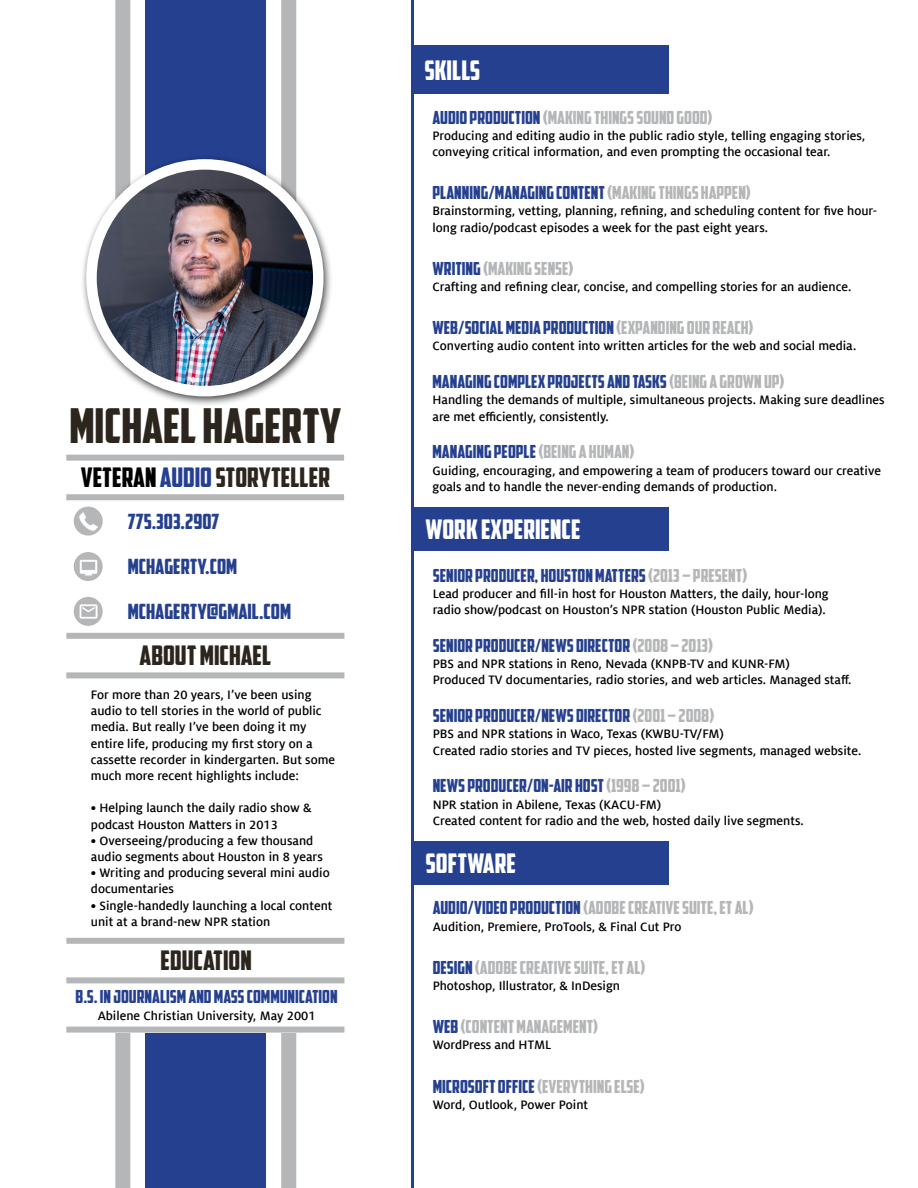
<style>
.page{position:relative;width:918px;height:1188px;background:#fff}
.page>*{position:absolute;margin:0;border:0;box-sizing:border-box;transform-origin:0 0}
.t1{font:48px "American Captain";color:#2c251e}
.t2{font:27px "American Captain";color:#2c251e}
.t3{font:27px "American Captain";color:#fff}
.t4{font:21px "American Captain";color:#25408f}
.t5{font:18px "American Captain";color:#25408f}
.t6{font:18px "American Captain";color:#b4b6b8}
.t7{font:500 13.5px/16.2px "Milo Offc Pro";color:#000}
.s1{color:#000}
.s2{color:#25408f}
.s3{color:#b4b6b8}
</style>
<div class="page">
<hr style="left:411px;top:0;width:3px;height:1188px;background:#25408f">
<div style="left:414px;top:46px;width:254px;height:48px;background:#25408f"></div>
<div style="left:414px;top:507px;width:254px;height:44px;background:#25408f"></div>
<div style="left:414px;top:841px;width:254px;height:44px;background:#25408f"></div>
<div style="left:281px;top:0;width:15px;height:1188px;background:#b4b6b8"></div>
<div style="left:115px;top:0;width:15px;height:1188px;background:#b4b6b8"></div>
<div style="left:145px;top:0;width:121px;height:1188px;background:#25408f"></div>
<div style="left:46px;top:335px;width:321px;height:698px;background:#fff"></div>
<div style="left:80px;top:154px;width:254px;height:254px;background:#000;opacity:.75"></div>
<img style="left:92px;top:164px;width:226px;height:225px">
<div style="left:86px;top:159px;width:238px;height:237px;border:10px solid #fff;border-radius:50%"></div>
<div style="left:66px;top:455px;width:278px;height:6px;background:#b4b6b8"></div>
<div style="left:66px;top:494px;width:278px;height:6px;background:#b4b6b8"></div>
<div style="left:66px;top:633px;width:278px;height:6px;background:#b4b6b8"></div>
<div style="left:66px;top:672px;width:278px;height:6px;background:#b4b6b8"></div>
<div style="left:66px;top:938px;width:278px;height:6px;background:#b4b6b8"></div>
<div style="left:66px;top:977px;width:278px;height:6px;background:#b4b6b8"></div>
<div style="left:66px;top:1027px;width:278px;height:6px;background:#b4b6b8"></div>
<div style="left:74px;top:507px;width:29px;height:29px;background:#b4b6b8;border-radius:50%"></div>
<img style="left:79px;top:512px;width:18px;height:18px">
<div style="left:74px;top:552px;width:29px;height:29px;background:#b4b6b8;border-radius:50%"></div>
<img style="left:79px;top:559px;width:18px;height:16px">
<div style="left:74px;top:597px;width:29px;height:29px;background:#b4b6b8;border-radius:50%"></div>
<img style="left:79px;top:604px;width:18px;height:15px">
<p class="t1" style="left:69px;top:397px;width:274px">MICHAEL HAGERTY</p>
<p class="t2" style="left:81px;top:461px;width:251px"><span class="s1">VETERAN</span> <span class="s2">AUDIO</span> STORYTELLER</p>
<p class="t4" style="left:128px;top:509px;width:93px">775.303.2907</p>
<p class="t4" style="left:128px;top:554px;width:111px">MCHAGERTY.COM</p>
<p class="t4" style="left:128px;top:599px;width:165px">MCHAGERTY@GMAIL.COM</p>
<p class="t2" style="left:140px;top:639px;width:133px">ABOUT MICHAEL</p>
<p class="t7" style="left:91px;top:687px;width:222px">For more than 20 years, I’ve been using</p>
<p class="t7" style="left:91px;top:703px;width:246px">audio to tell stories in the world of public media. But really I’ve been doing it my entire life, producing my first story on a cassette recorder in kindergarten. But some much more recent highlights include:</p>
<p class="t7" style="left:91px;top:800px;width:222px">• Helping launch the daily radio show &amp;</p>
<p class="t7" style="left:91px;top:816px;width:189px">podcast Houston Matters in 2013</p>
<p class="t7" style="left:91px;top:833px;width:224px">• Overseeing/producing a few thousand</p>
<p class="t7" style="left:91px;top:849px;width:233px">audio segments about Houston in 8 years</p>
<p class="t7" style="left:91px;top:865px;width:240px">• Writing and producing several mini audio documentaries</p>
<p class="t7" style="left:91px;top:897px;width:243px">• Single-handedly launching a local content unit at a brand-new NPR station</p>
<p class="t2" style="left:161px;top:944px;width:93px">EDUCATION</p>
<p class="t5" style="left:76px;top:986px;width:264px">B.S. IN JOURNALISM AND MASS COMMUNICATION</p>
<p class="t7" style="left:98px;top:1007px;width:219px">Abilene Christian University, May 2001</p>
<p class="t3" style="left:424px;top:54px;width:57px">SKILLS</p>
<p class="t6" style="left:433px;top:106px;width:282px"><span class="s2">AUDIO PRODUCTION</span> (MAKING THINGS SOUND GOOD)</p>
<p class="t7" style="left:433px;top:127px;width:434px">Producing and editing audio in the public radio style, telling engaging stories, conveying critical information, and even prompting the occasional tear.</p>
<p class="t5" style="left:433px;top:182px;width:320px">PLANNING/MANAGING CONTENT<span class="s3">(MAKING THINGS HAPPEN)</span></p>
<p class="t7" style="left:433px;top:203px;width:446px">Brainstorming, vetting, planning, refining, and scheduling content for five hour&shy;long radio/podcast episodes a week for the past eight years.</p>
<p class="t6" style="left:433px;top:257px;width:143px"><span class="s2">WRITING</span> (MAKING SENSE)</p>
<p class="t7" style="left:433px;top:279px;width:420px">Crafting and refining clear, concise, and compelling stories for an audience.</p>
<p class="t5" style="left:433px;top:317px;width:323px">WEB/SOCIAL MEDIA PRODUCTION <span class="s3">(EXPANDING OUR REACH)</span></p>
<p class="t7" style="left:433px;top:338px;width:425px">Converting audio content into written articles for the web and social media.</p>
<p class="t5" style="left:433px;top:371px;width:354px">MANAGING COMPLEX PROJECTS AND TASKS<span class="s3">(BEING A GROWN UP)</span></p>
<p class="t7" style="left:433px;top:392px;width:454px">Handling the demands of multiple, simultaneous projects. Making sure deadlines are met efficiently, consistently.</p>
<p class="t5" style="left:433px;top:441px;width:203px">MANAGING PEOPLE<span class="s3">(BEING A HUMAN)</span></p>
<p class="t7" style="left:433px;top:462px;width:450px">Guiding, encouraging, and empowering a team of producers toward our creative goals and to handle the never-ending demands of production.</p>
<p class="t3" style="left:425px;top:513px;width:157px">WORK EXPERIENCE</p>
<p class="t5" style="left:433px;top:565px;width:316px">SENIOR PRODUCER, HOUSTON MATTERS<span class="s3">(2013 – PRESENT)</span></p>
<p class="t7" style="left:433px;top:586px;width:398px">Lead producer and fill-in host for Houston Matters, the daily, hour-long</p>
<p class="t7" style="left:433px;top:602px;width:395px">radio show/podcast on Houston’s NPR station (Houston Public Media).</p>
<p class="t5" style="left:433px;top:635px;width:282px">SENIOR PRODUCER/NEWS DIRECTOR <span class="s3">(2008 – 2013)</span></p>
<p class="t7" style="left:433px;top:656px;width:359px">PBS and NPR stations in Reno, Nevada (KNPB-TV and KUNR-FM)</p>
<p class="t7" style="left:433px;top:672px;width:420px">Produced TV documentaries, radio stories, and web articles. Managed staff.</p>
<p class="t5" style="left:433px;top:705px;width:283px">SENIOR PRODUCER/NEWS DIRECTOR <span class="s3">(2001 – 2008)</span></p>
<p class="t7" style="left:433px;top:726px;width:293px">PBS and NPR stations in Waco, Texas (KWBU-TV/FM)</p>
<p class="t7" style="left:433px;top:742px;width:430px">Created radio stories and TV pieces, hosted live segments, managed website.</p>
<p class="t5" style="left:433px;top:775px;width:255px">NEWS PRODUCER/ON-AIR HOST<span class="s3">(1998 – 2001)</span></p>
<p class="t7" style="left:433px;top:796px;width:230px">NPR station in Abilene, Texas (KACU-FM)</p>
<p class="t7" style="left:433px;top:813px;width:372px">Created content for radio and the web, hosted daily live segments.</p>
<p class="t3" style="left:426px;top:847px;width:92px">SOFTWARE</p>
<p class="t6" style="left:433px;top:897px;width:322px"><span class="s2">AUDIO/VIDEO PRODUCTION</span> (ADOBE CREATIVE SUITE, ET AL)</p>
<p class="t7" style="left:433px;top:918px;width:250px">Audition, Premiere, ProTools, &amp; Final Cut Pro</p>
<p class="t6" style="left:433px;top:956px;width:214px"><span class="s2">DESIGN</span> (ADOBE CREATIVE SUITE, ET AL)</p>
<p class="t7" style="left:433px;top:978px;width:189px">Photoshop, Illustrator, &amp; InDesign</p>
<p class="t6" style="left:433px;top:1016px;width:167px"><span class="s2">WEB</span> (CONTENT MANAGEMENT)</p>
<p class="t7" style="left:433px;top:1037px;width:120px">WordPress and HTML</p>
<p class="t6" style="left:433px;top:1075px;width:214px"><span class="s2">MICROSOFT OFFICE</span> (EVERYTHING ELSE)</p>
<p class="t7" style="left:433px;top:1097px;width:157px">Word, Outlook, Power Point</p>
</div>
